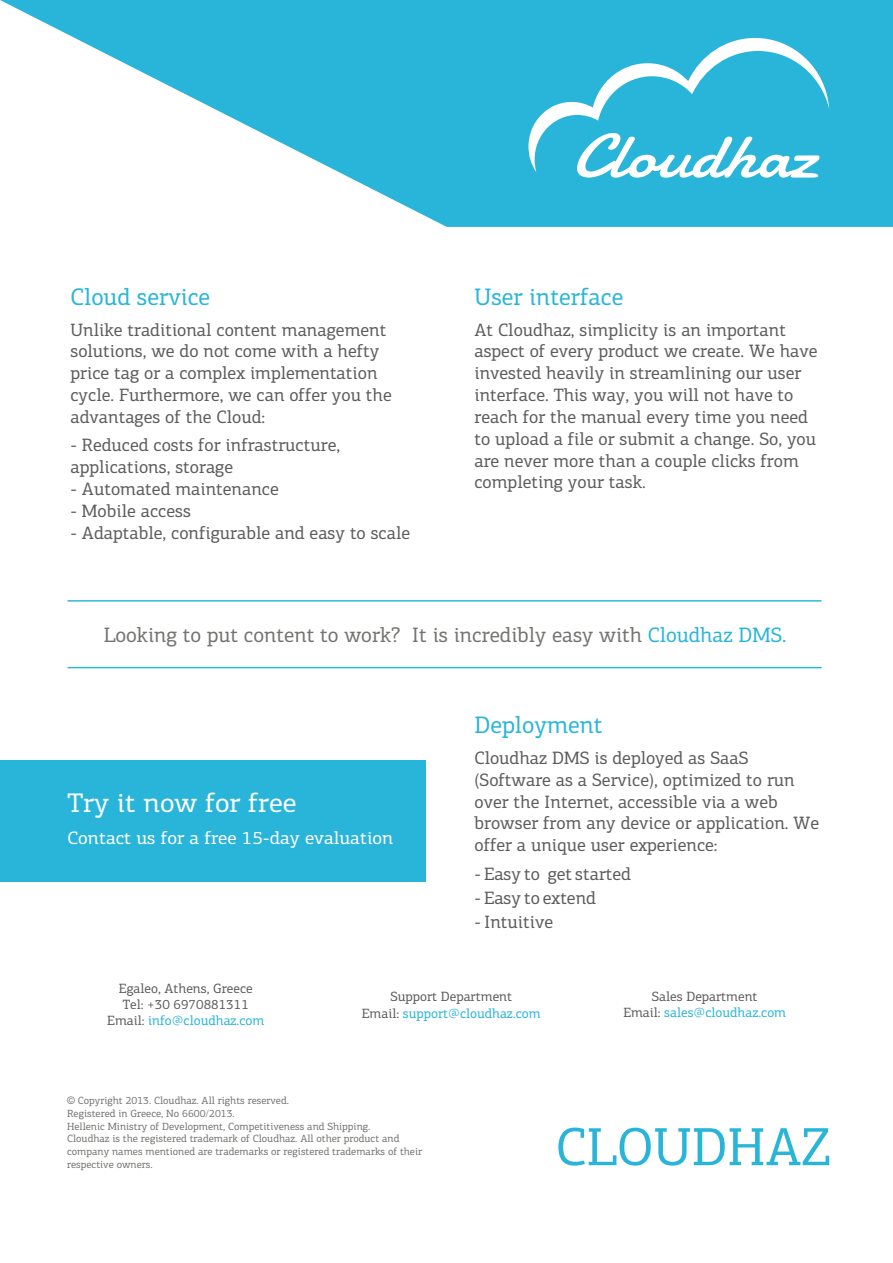
<style>
.page{position:relative;width:893px;height:1263px;background:#fff}
.page>*{position:absolute;margin:0;border:0;box-sizing:border-box;transform-origin:0 0}
.t1{font:54px "PF Agora Slab Pro";color:#29b5d9}
.t2{font:27px "PF Agora Slab Pro";color:#fff;scale:1.05 1}
.t3{font:24px "PF Agora Slab Pro";color:#29b5d9}
.t4{font:21px "PF Agora Slab Pro";color:#737370}
.t5{font:18px/21.9px "PF Agora Slab Pro";color:#5c5c5c}
.t6{font:18px "PF Agora Slab Pro";color:#fff;scale:1.05 1}
.t7{font:13.5px/16.4px "PF Agora Slab Pro";color:#5c5c5c;text-align:center}
.t8{font:10.5px/12.8px "PF Agora Slab Pro";color:#737370}
.s1{color:#29b5d9}
.s2{font-family:"Arial"}
</style>
<div class="page">
<div style="left:0;top:760px;width:425px;height:122px;background:#29b5d9"></div>
<hr style="left:68px;top:600px;width:753px;height:2px;background:#29b5d9">
<hr style="left:68px;top:667px;width:754px;height:1px;background:#29b5d9">
<svg style="left:0;top:0;width:893px;height:227px;fill:#29b5d9"></svg>
<svg style="left:510px;top:38px;width:319px;height:140px"></svg>
<h3 class="t3" style="left:71px;top:287px;width:141px">Cloud service</h3>
<p class="t5" style="left:71px;top:320px;width:323px">Unlike traditional content management solutions, we do not come with a hefty price tag or a complex implementation cycle. Furthermore, we can offer you the advantages of the Cloud:</p>
<p class="t5" style="left:71px;top:436px;width:271px">- Reduced costs for infrastructure, applications, storage</p>
<p class="t5" style="left:71px;top:480px;width:210px">- Automated maintenance</p>
<p class="t5" style="left:71px;top:501px;width:122px">- Mobile access</p>
<p class="t5" style="left:71px;top:523px;width:341px">- Adaptable, configurable and easy to scale</p>
<h3 class="t3" style="left:474px;top:287px;width:150px">User interface</h3>
<p class="t5" style="left:474px;top:320px;width:344px">At Cloudhaz, simplicity is an important aspect of every product we create. We have invested heavily in streamlining our user interface. This way, you will not have to reach for the manual every time you need to upload a file or submit a change. So, you are never more than a couple clicks from completing your task.</p>
<p class="t4" style="left:104px;top:626px;width:684px">Looking to put content to work? It is incredibly easy with <span class="s1">Cloudhaz DMS.</span></p>
<h2 class="t2" style="left:68px;top:792px;width:220px">Try it now for free</h2>
<p class="t6" style="left:68px;top:830px;width:312px">Contact us for a free 15-day evaluation</p>
<h3 class="t3" style="left:474px;top:715px;width:130px">Deployment</h3>
<p class="t5" style="left:474px;top:748px;width:346px">Cloudhaz DMS is deployed as SaaS (Software as a Service), optimized to run over the Internet, accessible via a web browser from any device or application. We offer a unique user experience:</p>
<p class="t5" style="left:474px;top:864px;width:158px">- Easy to get started</p>
<p class="t5" style="left:474px;top:888px;width:123px">- Easy to extend</p>
<p class="t5" style="left:474px;top:912px;width:80px">- Intuitive</p>
<p class="t7" style="left:107px;top:981px;width:159px">Egaleo, Athens, Greece<br>Tel: +30 6970881311<br>Email: <span class="s1">info@cloudhaz.com</span></p>
<p class="t7" style="left:362px;top:989px;width:180px">Support Department<br>Email: <span class="s1">support@cloudhaz.com</span></p>
<p class="t7" style="left:623px;top:989px;width:164px">Sales Department<br>Email: <span class="s1">sales@cloudhaz.com</span></p>
<p class="t8" style="left:67px;top:1095px;width:357px"><span class="s2">©</span> Copyright 2013. Cloudhaz. All rights reserved.<br>Registered in Greece, No 6600/2013.<br>Hellenic Ministry of Development, Competitiveness and Shipping.<br>Cloudhaz is the registered trademark of Cloudhaz. All other product and company names mentioned are trademarks or registered trademarks of their respective owners.</p>
<h1 class="t1" style="left:556px;top:1125px;width:276px">CLOUDHAZ</h1>
</div>
